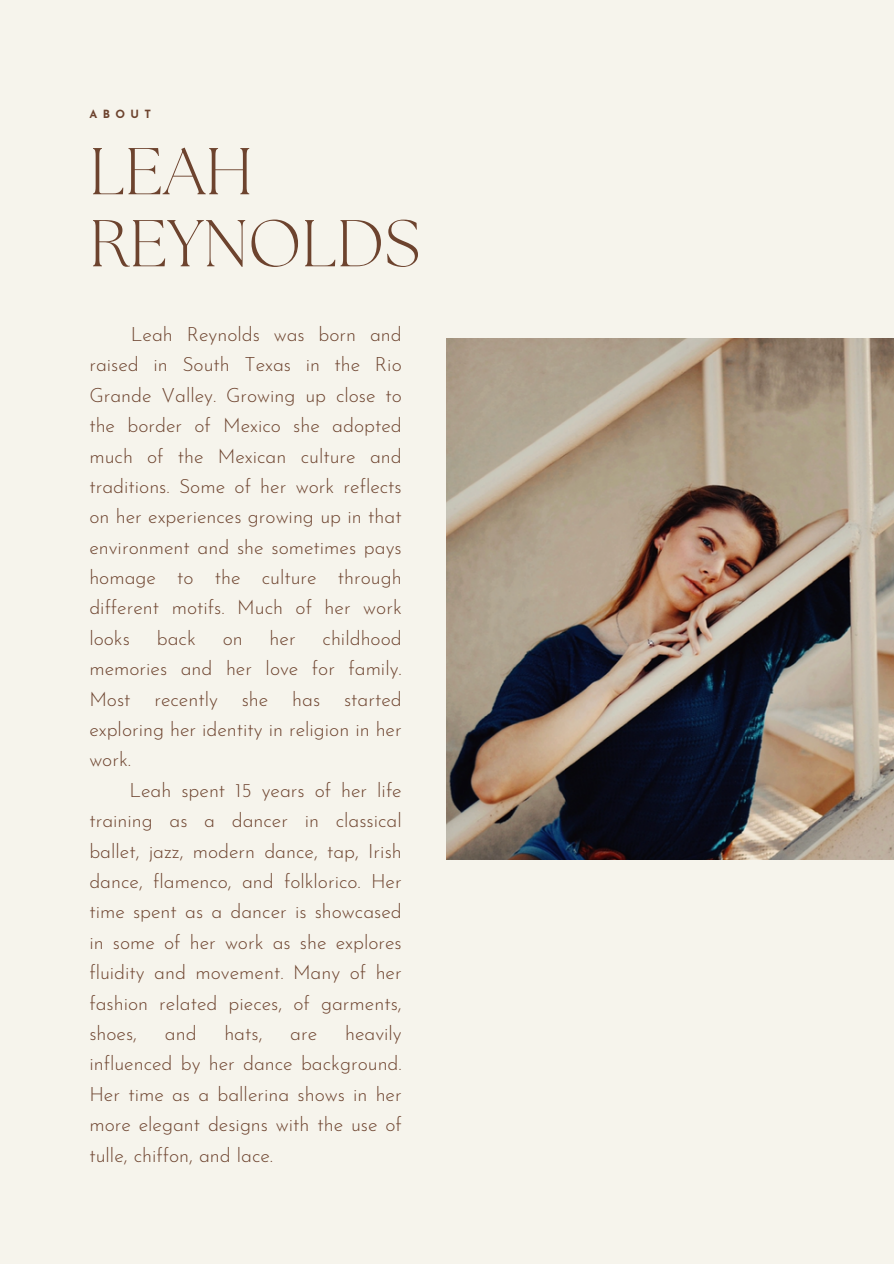
<style>
.page{position:relative;width:894px;height:1264px;background:#fff}
.page>*{position:absolute;margin:0;border:0;box-sizing:border-box;transform-origin:0 0}
.t1{font:300 66px/72px "The Seasons";color:#6d432e}
.t2{font:300 19.5px/30.3px "Josefin Sans";color:#6d432e;text-align:justify}
.t3{font:700 11.25px "Josefin Sans";letter-spacing:.48em;color:#6d432e}
</style>
<div class="page">
<div style="left:0;top:0;width:893px;height:1263px;background:#f6f4ec"></div>
<img style="left:446px;top:338px;width:447px;height:521px">
<h2 class="t3" style="left:89px;top:109px;width:63px">ABOUT</h2>
<p class="t1" style="left:89px;top:141px;width:332px">LEAH<br>REYNOLDS</p>
<h1 class="t2" style="left:89px;top:321px;width:314px;text-indent:41px">Leah Reynolds was born and raised in South Texas in the Rio Grande Valley. Growing up close to the border of Mexico she adopted much of the Mexican culture and traditions. Some of her work reflects on her experiences growing up in that environment and she sometimes pays homage to the culture through different motifs. Much of her work looks</h1>
<h1 class="t2" style="left:157px;top:625px;width:40px">back</h1>
<h1 class="t2" style="left:222px;top:625px;width:22px">on</h1>
<h1 class="t2" style="left:269px;top:625px;width:28px">her</h1>
<h1 class="t2" style="left:322px;top:625px;width:81px">childhood</h1>
<h1 class="t2" style="left:89px;top:655px;width:314px">memories and her love for family.</h1>
<h1 class="t2" style="left:89px;top:685px;width:314px">Most recently she has started</h1>
<h1 class="t2" style="left:89px;top:716px;width:314px">exploring her identity in religion in her</h1>
<h1 class="t2" style="left:89px;top:746px;width:43px">work.</h1>
<h1 class="t2" style="left:129px;top:776px;width:274px">Leah spent 15 years of her life</h1>
<h1 class="t2" style="left:89px;top:807px;width:314px">training as a dancer in classical</h1>
<h1 class="t2" style="left:89px;top:837px;width:314px">ballet, jazz, modern dance, tap, Irish</h1>
<h1 class="t2" style="left:89px;top:868px;width:314px">dance, flamenco, and folklorico. Her</h1>
<h1 class="t2" style="left:89px;top:898px;width:314px">time spent as a dancer is showcased</h1>
<h1 class="t2" style="left:89px;top:928px;width:314px">in some of her work as she explores</h1>
<h1 class="t2" style="left:89px;top:959px;width:314px">fluidity and movement. Many of her</h1>
<h1 class="t2" style="left:89px;top:989px;width:314px">fashion related pieces, of garments,</h1>
<h1 class="t2" style="left:89px;top:1019px;width:49px">shoes,</h1>
<h1 class="t2" style="left:165px;top:1019px;width:33px">and</h1>
<h1 class="t2" style="left:224px;top:1019px;width:40px">hats,</h1>
<h1 class="t2" style="left:290px;top:1019px;width:28px">are</h1>
<h1 class="t2" style="left:89px;top:1019px;width:314px;text-indent:255px">heavily influenced by her dance background.<br>Her time as a ballerina shows in her more elegant designs with the use of tulle, chiffon, and lace.</h1>
</div>
